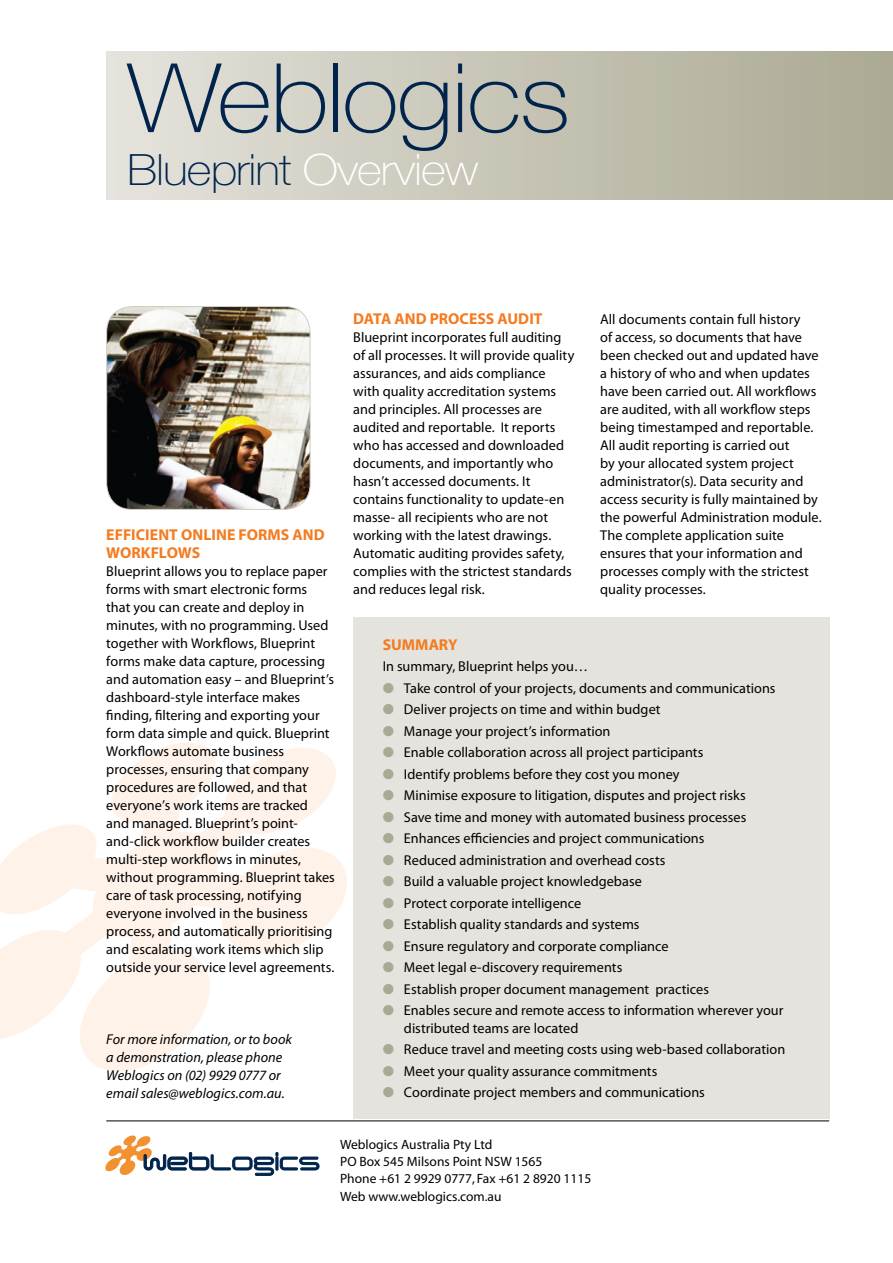
<style>
.page{position:relative;width:893px;height:1263px;background:#fff}
.page>*{position:absolute;margin:0;border:0;box-sizing:border-box;transform-origin:0 0}
.t1{font:100 96px "Helvetica Neue";letter-spacing:-.02em;color:#00244c;scale:1.1 1}
.t2{font:100 43.2px "Helvetica Neue";letter-spacing:-.02em;color:#00244c;scale:1.1 1}
.t3{font:700 15.75px/18px "Myriad Pro";letter-spacing:.005em;color:#f47b20}
.t4{font:14.25px/18px "Myriad Pro";color:#000}
.t5{font:italic 14.25px/18px "Myriad Pro";color:#000}
.t6{font:13.5px/17.2px "Myriad";color:#000}
.s1{color:#fff}
.s2{color:#aaa993}
</style>
<div class="page">
<div style="left:106px;top:51px;width:787px;height:149px;background:linear-gradient(to right,#e5e2dc,#aba993)"></div>
<hr style="left:106px;top:1120px;width:723px;height:1px;background:#000">
<svg style="left:105px;top:1135px;width:214px;height:41px"></svg>
<svg style="left:0;top:742px;width:347px;height:329px;fill:#fef2e9"></svg>
<div style="left:353px;top:617px;width:476px;height:501px;background:#e5e3dd"></div>
<img style="left:107px;top:307px;width:203px;height:202px">
<div style="left:106px;top:306px;width:204px;height:204px;border:1px solid #d1cec2;border-radius:26px"></div>
<h1 class="t1" style="left:127px;top:43px;width:404px">Weblogics</h1>
<h2 class="t2" style="left:127px;top:145px;width:321px">Blueprint <span class="s1">Overview</span></h2>
<p class="t3" style="left:106px;top:525px;width:220px">EFFICIENT ONLINE FORMS AND<br>WORKFLOWS</p>
<p class="t4" style="left:106px;top:562px;width:230px">Blueprint allows you to replace paper forms with smart electronic forms that you can create and deploy in minutes, with no programming. Used together with Workflows, Blueprint forms make data capture, processing and automation easy – and Blueprint’s dashboard-style interface makes finding, filtering and exporting your form data simple and quick. Blueprint Workflows automate business processes, ensuring that company procedures are followed, and that everyone’s work items are tracked<br>and managed. Blueprint’s point&shy;and-click workflow builder creates multi-step workflows in minutes, without programming. Blueprint takes care of task processing, notifying everyone involved in the business process, and automatically prioritising and escalating work items which slip outside your service level agreements.</p>
<p class="t5" style="left:106px;top:1030px;width:187px">For more information, or to book a demonstration, please phone<br>Weblogics on (02) 9929 0777 or email sales@weblogics.com.au.</p>
<p class="t3" style="left:353px;top:309px;width:191px">DATA AND PROCESS AUDIT</p>
<p class="t4" style="left:353px;top:328px;width:223px">Blueprint incorporates full auditing of all processes. It will provide quality assurances, and aids compliance with quality accreditation systems and principles. All processes are audited and reportable. It reports who has accessed and downloaded documents, and importantly who hasn’t accessed documents. It contains functionality to update-en masse- all recipients who are not working with the latest drawings.<br>Automatic auditing provides safety, complies with the strictest standards and reduces legal risk.</p>
<p class="t4" style="left:600px;top:310px;width:223px">All documents contain full history<br>of access, so documents that have been checked out and updated have a history of who and when updates have been carried out. All workflows are audited, with all workflow steps being timestamped and reportable.<br>All audit reporting is carried out<br>by your allocated system project administrator(s). Data security and access security is fully maintained by the powerful Administration module.<br>The complete application suite ensures that your information and processes comply with the strictest quality processes.</p>
<p class="t3" style="left:383px;top:635px;width:76px">SUMMARY</p>
<p class="t4" style="left:383px;top:657px;width:207px">In summary, Blueprint helps you…</p>
<p class="t4" style="left:383px;top:679px;width:394px"><span class="s2">●</span> Take control of your projects, documents and communications</p>
<p class="t4" style="left:383px;top:700px;width:279px"><span class="s2">●</span> Deliver projects on time and within budget</p>
<p class="t4" style="left:383px;top:722px;width:229px"><span class="s2">●</span> Manage your project’s information</p>
<p class="t4" style="left:383px;top:743px;width:322px"><span class="s2">●</span> Enable collaboration across all project participants</p>
<p class="t4" style="left:383px;top:765px;width:298px"><span class="s2">●</span> Identify problems before they cost you money</p>
<p class="t4" style="left:383px;top:786px;width:365px"><span class="s2">●</span> Minimise exposure to litigation, disputes and project risks</p>
<p class="t4" style="left:383px;top:808px;width:365px"><span class="s2">●</span> Save time and money with automated business processes</p>
<p class="t4" style="left:383px;top:829px;width:323px"><span class="s2">●</span> Enhances efficiencies and project communications</p>
<p class="t4" style="left:383px;top:851px;width:284px"><span class="s2">●</span> Reduced administration and overhead costs</p>
<p class="t4" style="left:383px;top:872px;width:261px"><span class="s2">●</span> Build a valuable project knowledgebase</p>
<p class="t4" style="left:383px;top:894px;width:200px"><span class="s2">●</span> Protect corporate intelligence</p>
<p class="t4" style="left:383px;top:915px;width:258px"><span class="s2">●</span> Establish quality standards and systems</p>
<p class="t4" style="left:383px;top:937px;width:287px"><span class="s2">●</span> Ensure regulatory and corporate compliance</p>
<p class="t4" style="left:383px;top:958px;width:241px"><span class="s2">●</span> Meet legal e-discovery requirements</p>
<p class="t4" style="left:383px;top:980px;width:328px"><span class="s2">●</span> Establish proper document management practices</p>
<p class="t4" style="left:404px;top:1002px;width:381px;line-height:17.2px;text-indent:-21px"><span class="s2">●</span> Enables secure and remote access to information wherever your distributed teams are located</p>
<p class="t4" style="left:383px;top:1040px;width:404px"><span class="s2">●</span> Reduce travel and meeting costs using web-based collaboration</p>
<p class="t4" style="left:383px;top:1061px;width:276px"><span class="s2">●</span> Meet your quality assurance commitments</p>
<p class="t4" style="left:383px;top:1083px;width:324px"><span class="s2">●</span> Coordinate project members and communications</p>
<p class="t6" style="left:340px;top:1136px;width:253px">Weblogics Australia Pty Ltd<br>PO Box 545 Milsons Point NSW 1565<br>Phone +61 2 9929 0777, Fax +61 2 8920 1115<br>Web www.weblogics.com.au</p>
</div>
